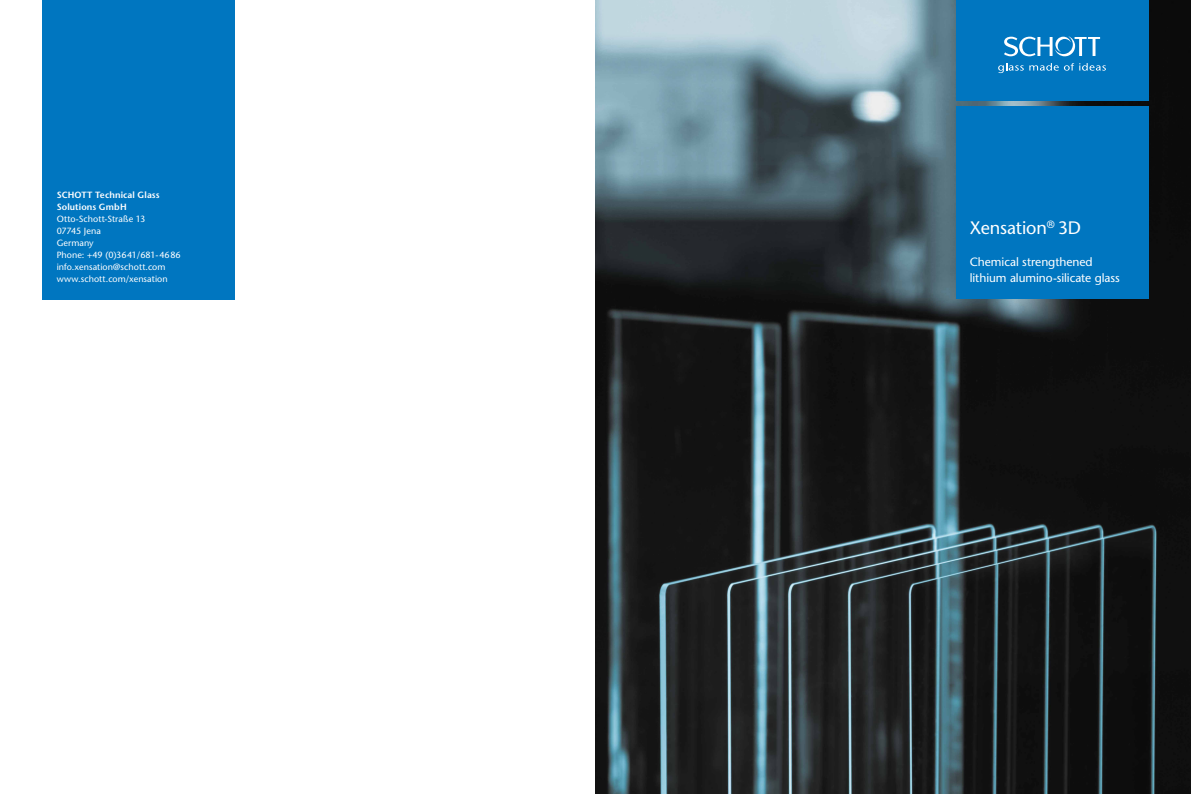
<style>
.page{position:relative;width:1191px;height:794px;background:#fff}
.page>*{position:absolute;margin:0;border:0;box-sizing:border-box;transform-origin:0 0}
.t1{font:500 18px "Stone Sans Std";letter-spacing:-.01em;color:#fff}
.t2{font:500 12px/16px "Stone Sans Std";letter-spacing:-.005em;color:#fff}
.t3{font:500 9px/12px "Stone Sans Std";letter-spacing:.005em;color:#fff}
.t4{font:600 9px/12px "Stone Sans Std";letter-spacing:.01em;color:#fff}
</style>
<div class="page">
<img style="left:595px;top:0;width:596px;height:794px">
<div style="left:43px;top:0;width:192px;height:299px;background:#0076c0"></div>
<div style="left:955px;top:0;width:193px;height:101px;background:#0076c0"></div>
<svg style="left:1004px;top:36px;width:96px;height:20px"></svg>
<svg style="left:998px;top:63px;width:25px;height:10px"></svg>
<svg style="left:1029px;top:63px;width:29px;height:8px"></svg>
<svg style="left:1064px;top:63px;width:42px;height:8px"></svg>
<div style="left:955px;top:106px;width:193px;height:193px;background:#0076c0"></div>
<p class="t4" style="left:57px;top:189px;width:104px">SCHOTT Technical Glass<br>Solutions GmbH</p>
<p class="t3" style="left:57px;top:213px;width:126px">Otto-Schott-Straße 13<br>07745 Jena<br>Germany<br>Phone: +49 (0)3641/681-4686 info.xensation@schott.com www.schott.com/xensation</p>
<h1 class="t1" style="left:969px;top:217px;width:113px">Xensation<sup>®</sup> 3D</h1>
<h2 class="t2" style="left:969px;top:254px;width:152px">Chemical strengthened lithium alumino-silicate glass</h2>
</div>
